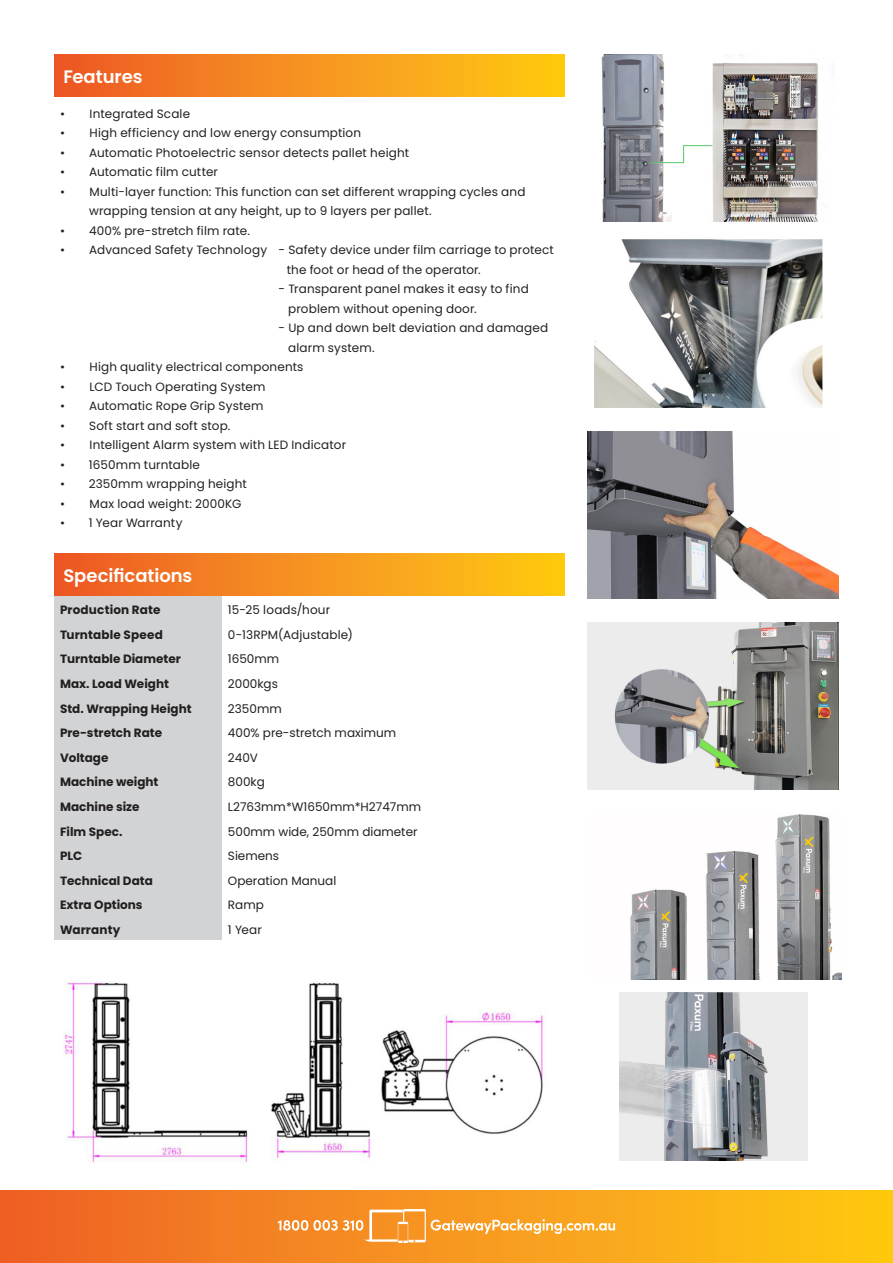
<style>
.page{position:relative;width:893px;height:1263px;background:#fff}
.page>*{position:absolute;margin:0;border:0;box-sizing:border-box;transform-origin:0 0}
.t1{font:600 18px "Poppins";letter-spacing:-.005em;color:#fff}
.t2{font:12px/19.5px "Poppins";letter-spacing:.01em;color:#231f20}
.t3{font:700 12px "Poppins";color:#231f20}
</style>
<div class="page">
<img style="left:63px;top:982px;width:484px;height:181px">
<div style="left:54px;top:54px;width:510px;height:43px;background:linear-gradient(to right,#ed5928,#ffcc14)"></div>
<div style="left:54px;top:595px;width:168px;height:345px;background:#d1d3d4"></div>
<div style="left:54px;top:553px;width:510px;height:42px;background:linear-gradient(to right,#ed5928,#ffcc14)"></div>
<img style="left:601px;top:54px;width:217px;height:168px">
<img style="left:620px;top:992px;width:187px;height:168px">
<img style="left:594px;top:239px;width:228px;height:168px">
<img style="left:588px;top:432px;width:251px;height:166px">
<img style="left:588px;top:623px;width:251px;height:166px">
<img style="left:630px;top:814px;width:211px;height:166px">
<div style="left:0;top:1191px;width:893px;height:72px;background:linear-gradient(to right,#ef6128,#ffca14)"></div>
<svg style="left:278px;top:1209px;width:337px;height:34px;background:#f7a53f"></svg>
<p class="t1" style="left:64px;top:66px;width:81px">Features</p>
<p class="t2" style="left:60px;top:104px;width:132px">• Integrated Scale</p>
<p class="t2" style="left:60px;top:123px;width:303px">• High efficiency and low energy consumption</p>
<p class="t2" style="left:60px;top:143px;width:351px">• Automatic Photoelectric sensor detects pallet height</p>
<p class="t2" style="left:60px;top:162px;width:160px">• Automatic film cutter</p>
<p class="t2" style="left:89px;top:182px;width:438px;text-indent:-29px">• Multi-layer function: This function can set different wrapping cycles and wrapping tension at any height, up to 9 layers per pallet.</p>
<p class="t2" style="left:60px;top:221px;width:191px">• 400% pre-stretch film rate.</p>
<p class="t2" style="left:60px;top:240px;width:495px">• Advanced Safety Technology - Safety device under film carriage to protect</p>
<p class="t2" style="left:287px;top:260px;width:195px">the foot or head of the operator.</p>
<p class="t2" style="left:279px;top:279px;width:252px">- Transparent panel makes it easy to find</p>
<p class="t2" style="left:288px;top:299px;width:190px">problem without opening door.</p>
<p class="t2" style="left:279px;top:318px;width:271px">- Up and down belt deviation and damaged</p>
<p class="t2" style="left:288px;top:338px;width:88px">alarm system.</p>
<p class="t2" style="left:60px;top:357px;width:245px">• High quality electrical components</p>
<p class="t2" style="left:60px;top:377px;width:207px">• LCD Touch Operating System</p>
<p class="t2" style="left:60px;top:396px;width:205px">• Automatic Rope Grip System</p>
<p class="t2" style="left:60px;top:416px;width:172px">• Soft start and soft stop.</p>
<p class="t2" style="left:60px;top:435px;width:288px">• Intelligent Alarm system with LED Indicator</p>
<p class="t2" style="left:60px;top:455px;width:141px">• 1650mm turntable</p>
<p class="t2" style="left:60px;top:474px;width:188px">• 2350mm wrapping height</p>
<p class="t2" style="left:60px;top:494px;width:183px">• Max load weight: 2000KG</p>
<p class="t2" style="left:60px;top:513px;width:124px">• 1 Year Warranty</p>
<p class="t1" style="left:63px;top:565px;width:131px">Specifications</p>
<p class="t3" style="left:60px;top:603px;width:102px">Production Rate</p>
<p class="t2" style="left:228px;top:600px;width:104px">15-25 loads/hour</p>
<p class="t3" style="left:60px;top:628px;width:104px">Turntable Speed</p>
<p class="t2" style="left:228px;top:625px;width:127px">0-13RPM(Adjustable)</p>
<p class="t3" style="left:60px;top:652px;width:122px">Turntable Diameter</p>
<p class="t2" style="left:228px;top:649px;width:53px">1650mm</p>
<p class="t3" style="left:60px;top:677px;width:111px">Max. Load Weight</p>
<p class="t2" style="left:228px;top:674px;width:52px">2000kgs</p>
<p class="t3" style="left:60px;top:701px;width:133px">Std. Wrapping Height</p>
<p class="t2" style="left:228px;top:699px;width:55px">2350mm</p>
<p class="t3" style="left:60px;top:726px;width:104px">Pre-stretch Rate</p>
<p class="t2" style="left:228px;top:723px;width:170px">400% pre-stretch maximum</p>
<p class="t3" style="left:60px;top:751px;width:50px">Voltage</p>
<p class="t2" style="left:228px;top:748px;width:32px">240V</p>
<p class="t3" style="left:60px;top:775px;width:100px">Machine weight</p>
<p class="t2" style="left:228px;top:772px;width:38px">800kg</p>
<p class="t3" style="left:60px;top:800px;width:81px">Machine size</p>
<p class="t2" style="left:228px;top:797px;width:195px">L2763mm*W1650mm*H2747mm</p>
<p class="t3" style="left:60px;top:824px;width:64px">Film Spec.</p>
<p class="t2" style="left:228px;top:822px;width:191px">500mm wide, 250mm diameter</p>
<p class="t3" style="left:60px;top:849px;width:24px">PLC</p>
<p class="t2" style="left:228px;top:846px;width:53px">Siemens</p>
<p class="t3" style="left:60px;top:874px;width:94px">Technical Data</p>
<p class="t2" style="left:228px;top:871px;width:110px">Operation Manual</p>
<p class="t3" style="left:60px;top:898px;width:84px">Extra Options</p>
<p class="t2" style="left:228px;top:895px;width:37px">Ramp</p>
<p class="t3" style="left:60px;top:923px;width:62px">Warranty</p>
<p class="t2" style="left:228px;top:920px;width:35px">1 Year</p>
</div>
